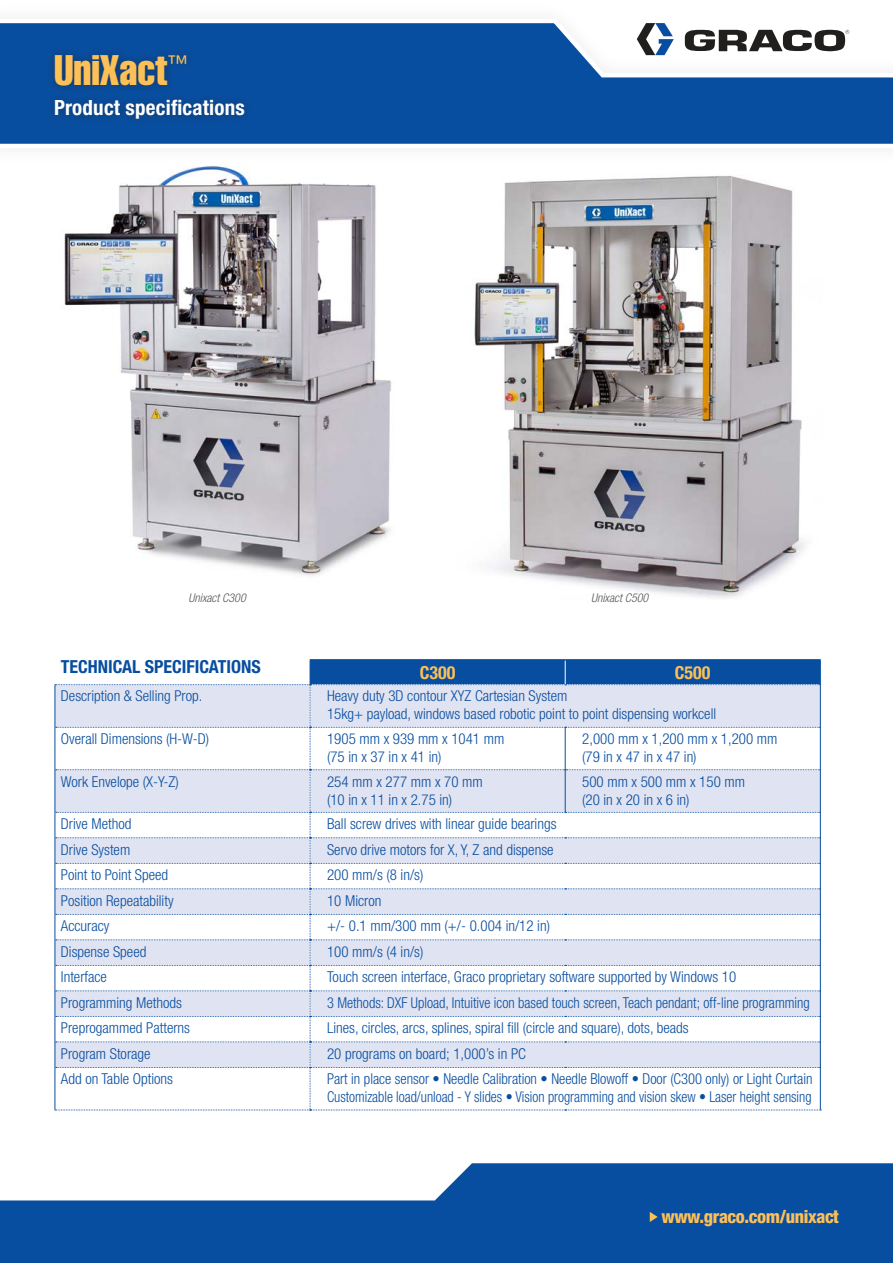
<style>
.page{position:relative;width:893px;height:1263px;background:#fff}
.page>*{position:absolute;margin:0;border:0;box-sizing:border-box;transform-origin:0 0}
.t1{font:42px "Helvetica LT Std Comp";color:#fdc056}
.t2{font:700 condensed 21px "Helvetica Neue LT Std";letter-spacing:.01em;color:#fff}
.t3{font:700 condensed 18px "Helvetica Neue LT Std";color:#084ea0}
.t4{font:800 condensed 18px "Helvetica Neue LT Std";letter-spacing:-.02em;color:#fdc056}
.t5{font:700 condensed 18px "Helvetica Neue LT Std";color:#fdc056}
.t6{font:300 condensed 15px/18px "Helvetica Neue LT Std";color:#084ea0}
.t7{font:300 condensed 15px "Helvetica Neue LT Std";color:#084ea0;scale:.95 1}
.t8{font:italic 300 condensed 12px "Helvetica Neue LT Std";color:#57585a}
</style>
<div class="page">
<img style="left:64px;top:167px;width:327px;height:410px">
<img style="left:473px;top:175px;width:333px;height:423px">
<svg style="left:0;top:1163px;width:893px;height:100px;fill:#084ea0"></svg>
<svg style="left:650px;top:1212px;width:8px;height:10px"></svg>
<svg style="left:0;top:23px;width:893px;height:121px;background:#2b67ad"></svg>
<svg style="left:637px;top:23px;width:37px;height:32px"></svg>
<svg style="left:685px;top:29px;width:164px;height:23px"></svg>
<div style="left:46px;top:46px;width:207px;height:82px;background:#231f20;opacity:.5"></div>
<hr style="left:310px;top:659px;width:255px;height:2px;background:#084ea0">
<hr style="left:565px;top:659px;width:256px;height:2px;background:#084ea0">
<svg style="left:55px;top:660px;width:766px;height:450px"></svg>
<h1 class="t1" style="left:54px;top:44px;width:135px">UniXact<sup>™</sup></h1>
<h2 class="t2" style="left:54px;top:95px;width:192px">Product specifications</h2>
<p class="t8" style="left:189px;top:591px;width:59px">Unixact C300</p>
<p class="t8" style="left:591px;top:591px;width:59px">Unixact C500</p>
<p class="t3" style="left:61px;top:655px;width:201px">TECHNICAL SPECIFICATIONS</p>
<p class="t5" style="left:420px;top:661px;width:37px">C300</p>
<p class="t5" style="left:675px;top:661px;width:37px">C500</p>
<p class="t6" style="left:61px;top:687px;width:143px">Description &amp; Selling Prop.</p>
<p class="t6" style="left:327px;top:687px;width:391px">Heavy duty 3D contour XYZ Cartesian System<br>15kg+ payload, windows based robotic point to point dispensing workcell</p>
<p class="t6" style="left:61px;top:729px;width:150px">Overall Dimensions (H-W-D)</p>
<p class="t6" style="left:327px;top:729px;width:179px">1905 mm x 939 mm x 1041 mm (75 in x 37 in x 41 in)</p>
<p class="t6" style="left:582px;top:729px;width:197px">2,000 mm x 1,200 mm x 1,200 mm (79 in x 47 in x 47 in)</p>
<p class="t6" style="left:61px;top:772px;width:119px">Work Envelope (X-Y-Z)</p>
<p class="t6" style="left:327px;top:772px;width:157px">254 mm x 277 mm x 70 mm (10 in x 11 in x 2.75 in)</p>
<p class="t6" style="left:582px;top:772px;width:164px">500 mm x 500 mm x 150 mm (20 in x 20 in x 6 in)</p>
<p class="t6" style="left:61px;top:815px;width:72px">Drive Method</p>
<p class="t6" style="left:327px;top:815px;width:231px">Ball screw drives with linear guide bearings</p>
<p class="t6" style="left:61px;top:840px;width:71px">Drive System</p>
<p class="t6" style="left:327px;top:840px;width:228px">Servo drive motors for X, Y, Z and dispense</p>
<p class="t6" style="left:61px;top:866px;width:109px">Point to Point Speed</p>
<p class="t6" style="left:327px;top:866px;width:98px">200 mm/s (8 in/s)</p>
<p class="t6" style="left:61px;top:891px;width:114px">Position Repeatability</p>
<p class="t6" style="left:327px;top:891px;width:56px">10 Micron</p>
<p class="t6" style="left:61px;top:917px;width:50px">Accuracy</p>
<p class="t6" style="left:327px;top:917px;width:224px">+/- 0.1 mm/300 mm (+/- 0.004 in/12 in)</p>
<p class="t6" style="left:61px;top:942px;width:87px">Dispense Speed</p>
<p class="t6" style="left:327px;top:942px;width:98px">100 mm/s (4 in/s)</p>
<p class="t6" style="left:61px;top:968px;width:48px">Interface</p>
<p class="t6" style="left:327px;top:968px;width:411px">Touch screen interface, Graco proprietary software supported by Windows 10</p>
<p class="t6" style="left:61px;top:993px;width:123px">Programming Methods</p>
<p class="t7" style="left:327px;top:994px;width:510px">3 Methods: DXF Upload, Intuitive icon based touch screen, Teach pendant; off-line programming</p>
<p class="t6" style="left:61px;top:1019px;width:131px">Preprogammed Patterns</p>
<p class="t6" style="left:327px;top:1019px;width:363px">Lines, circles, arcs, splines, spiral fill (circle and square), dots, beads</p>
<p class="t6" style="left:61px;top:1044px;width:91px">Program Storage</p>
<p class="t6" style="left:327px;top:1044px;width:200px">20 programs on board; 1,000’s in PC</p>
<p class="t6" style="left:61px;top:1070px;width:114px">Add on Table Options</p>
<p class="t6" style="left:327px;top:1070px;width:487px">Part in place sensor • Needle Calibration • Needle Blowoff • Door (C300 only) or Light Curtain<br>Customizable load/unload - Y slides • Vision programming and vision skew • Laser height sensing</p>
<p class="t4" style="left:661px;top:1205px;width:179px">www.graco.com/unixact</p>
</div>
